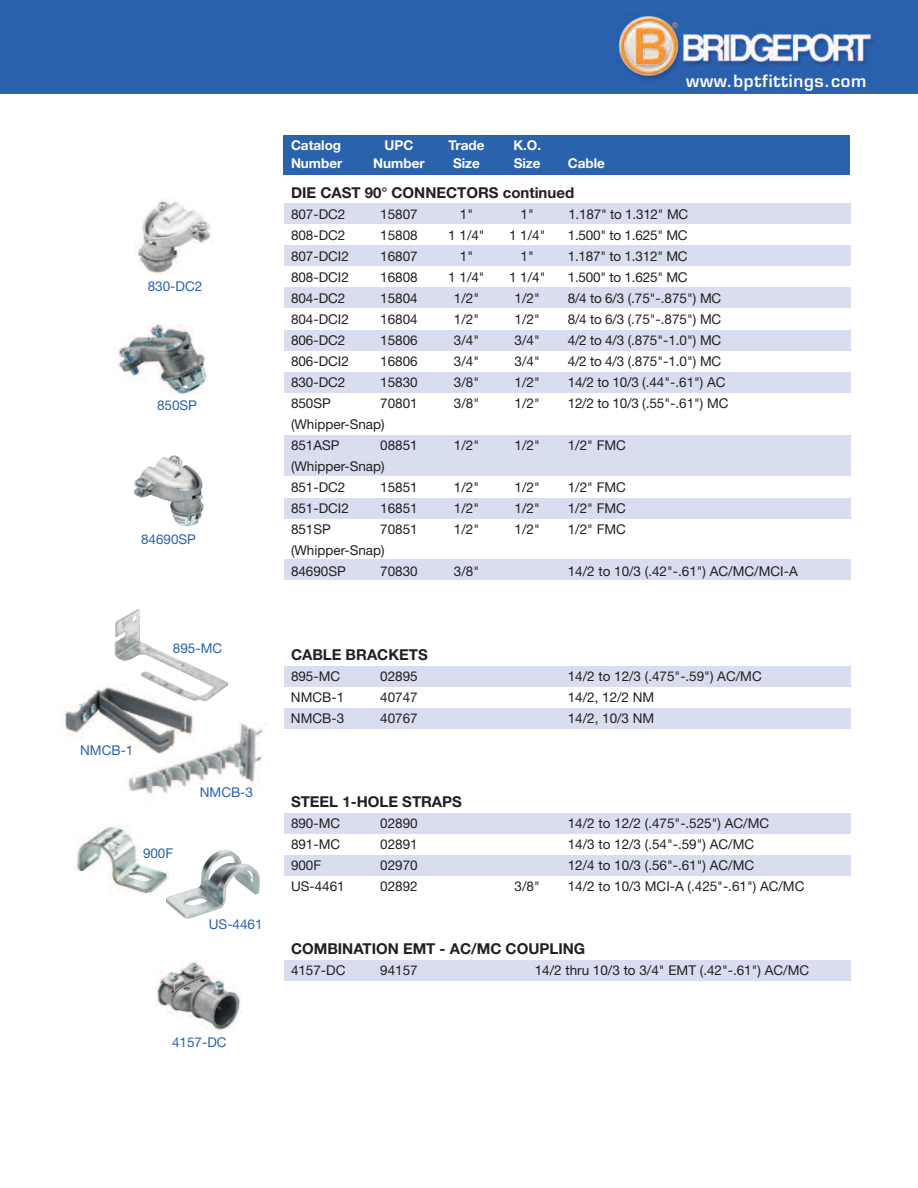
<style>
.page{position:relative;width:918px;height:1188px;background:#fff}
.page>*{position:absolute;margin:0;border:0;box-sizing:border-box;transform-origin:0 0}
.t1{font:600 16.5px "Eurostile";letter-spacing:.045em;color:#fff}
.t2{font:700 15px "Helvetica Neue";color:#231f20}
.t3{font:13.5px/21px "Helvetica Neue";color:#231f20}
.t4{font:13.5px "Helvetica Neue";color:#2b62ae}
.t5{font:700 13.5px "Helvetica Neue";color:#fff}
</style>
<div class="page">
<div style="left:0;top:0;width:918px;height:94px;background:#2b62ae"></div>
<img style="left:618px;top:13px;width:256px;height:67px">
<img style="left:128px;top:722px;width:143px;height:72px">
<img style="left:64px;top:682px;width:130px;height:72px">
<img style="left:114px;top:609px;width:114px;height:92px">
<img style="left:74px;top:826px;width:92px;height:68px">
<img style="left:136px;top:198px;width:77px;height:77px">
<img style="left:118px;top:324px;width:90px;height:70px">
<img style="left:166px;top:849px;width:94px;height:70px">
<img style="left:134px;top:455px;width:70px;height:71px">
<img style="left:155px;top:960px;width:86px;height:70px">
<div style="left:284px;top:135px;width:566px;height:40px;background:#2b62ae"></div>
<div style="left:284px;top:204px;width:566px;height:20px;background:#d8ddef"></div>
<div style="left:284px;top:246px;width:566px;height:20px;background:#d8ddef"></div>
<div style="left:284px;top:288px;width:566px;height:20px;background:#d8ddef"></div>
<div style="left:284px;top:330px;width:566px;height:20px;background:#d8ddef"></div>
<div style="left:284px;top:372px;width:566px;height:20px;background:#d8ddef"></div>
<div style="left:284px;top:498px;width:566px;height:20px;background:#d8ddef"></div>
<div style="left:284px;top:560px;width:566px;height:20px;background:#d8ddef"></div>
<div style="left:284px;top:666px;width:566px;height:20px;background:#d8ddef"></div>
<div style="left:284px;top:708px;width:566px;height:20px;background:#d8ddef"></div>
<div style="left:284px;top:813px;width:566px;height:21px;background:#d8ddef"></div>
<div style="left:284px;top:855px;width:566px;height:21px;background:#d8ddef"></div>
<div style="left:284px;top:961px;width:566px;height:20px;background:#d8ddef"></div>
<div style="left:284px;top:435px;width:566px;height:41px;background:#d8ddef"></div>
<p class="t4" style="left:148px;top:281px;width:56px">830-DC2</p>
<p class="t4" style="left:157px;top:401px;width:41px">850SP</p>
<p class="t4" style="left:141px;top:534px;width:56px">84690SP</p>
<p class="t4" style="left:173px;top:643px;width:51px">895-MC</p>
<p class="t4" style="left:80px;top:745px;width:55px">NMCB-1</p>
<p class="t4" style="left:143px;top:849px;width:32px">900F</p>
<p class="t4" style="left:200px;top:787px;width:55px">NMCB-3</p>
<p class="t4" style="left:209px;top:919px;width:55px">US-4461</p>
<p class="t4" style="left:172px;top:1037px;width:56px">4157-DC</p>
<p class="t1" style="left:686px;top:74px;width:182px">www.bptfittings.com</p>
<p class="t5" style="left:291px;top:140px;width:52px">Catalog</p>
<p class="t5" style="left:385px;top:140px;width:30px">UPC</p>
<p class="t5" style="left:449px;top:140px;width:37px">Trade</p>
<p class="t5" style="left:513px;top:140px;width:29px">K.O.</p>
<p class="t5" style="left:291px;top:158px;width:53px">Number</p>
<p class="t5" style="left:373px;top:158px;width:53px">Number</p>
<p class="t5" style="left:453px;top:158px;width:28px">Size</p>
<p class="t5" style="left:514px;top:158px;width:28px">Size</p>
<p class="t5" style="left:568px;top:158px;width:39px">Cable</p>
<p class="t2" style="left:291px;top:187px;width:285px">DIE CAST 90° CONNECTORS continued</p>
<p class="t3" style="left:291px;top:205px;width:56px">807-DC2</p>
<p class="t3" style="left:380px;top:205px;width:39px">15807</p>
<p class="t3" style="left:460px;top:205px;width:15px">1"</p>
<p class="t3" style="left:521px;top:205px;width:15px">1"</p>
<p class="t3" style="left:568px;top:205px;width:121px">1.187" to 1.312" MC</p>
<p class="t3" style="left:291px;top:226px;width:56px">808-DC2</p>
<p class="t3" style="left:380px;top:226px;width:39px">15808</p>
<p class="t3" style="left:448px;top:226px;width:38px">1 1/4"</p>
<p class="t3" style="left:509px;top:226px;width:38px">1 1/4"</p>
<p class="t3" style="left:568px;top:226px;width:121px">1.500" to 1.625" MC</p>
<p class="t3" style="left:291px;top:247px;width:59px">807-DCI2</p>
<p class="t3" style="left:380px;top:247px;width:39px">16807</p>
<p class="t3" style="left:460px;top:247px;width:15px">1"</p>
<p class="t3" style="left:521px;top:247px;width:15px">1"</p>
<p class="t3" style="left:568px;top:247px;width:121px">1.187" to 1.312" MC</p>
<p class="t3" style="left:291px;top:268px;width:59px">808-DCI2</p>
<p class="t3" style="left:380px;top:268px;width:39px">16808</p>
<p class="t3" style="left:448px;top:268px;width:38px">1 1/4"</p>
<p class="t3" style="left:509px;top:268px;width:38px">1 1/4"</p>
<p class="t3" style="left:568px;top:268px;width:121px">1.500" to 1.625" MC</p>
<p class="t3" style="left:291px;top:289px;width:56px">804-DC2</p>
<p class="t3" style="left:380px;top:289px;width:39px">15804</p>
<p class="t3" style="left:454px;top:289px;width:27px">1/2"</p>
<p class="t3" style="left:515px;top:289px;width:27px">1/2"</p>
<p class="t3" style="left:568px;top:289px;width:155px">8/4 to 6/3 (.75"-.875") MC</p>
<p class="t3" style="left:291px;top:310px;width:59px">804-DCI2</p>
<p class="t3" style="left:380px;top:310px;width:39px">16804</p>
<p class="t3" style="left:454px;top:310px;width:27px">1/2"</p>
<p class="t3" style="left:515px;top:310px;width:27px">1/2"</p>
<p class="t3" style="left:568px;top:310px;width:155px">8/4 to 6/3 (.75"-.875") MC</p>
<p class="t3" style="left:291px;top:331px;width:56px">806-DC2</p>
<p class="t3" style="left:380px;top:331px;width:39px">15806</p>
<p class="t3" style="left:454px;top:331px;width:27px">3/4"</p>
<p class="t3" style="left:515px;top:331px;width:27px">3/4"</p>
<p class="t3" style="left:568px;top:331px;width:155px">4/2 to 4/3 (.875"-1.0") MC</p>
<p class="t3" style="left:291px;top:352px;width:59px">806-DCI2</p>
<p class="t3" style="left:380px;top:352px;width:39px">16806</p>
<p class="t3" style="left:454px;top:352px;width:27px">3/4"</p>
<p class="t3" style="left:515px;top:352px;width:27px">3/4"</p>
<p class="t3" style="left:568px;top:352px;width:155px">4/2 to 4/3 (.875"-1.0") MC</p>
<p class="t3" style="left:291px;top:373px;width:56px">830-DC2</p>
<p class="t3" style="left:380px;top:373px;width:39px">15830</p>
<p class="t3" style="left:454px;top:373px;width:27px">3/8"</p>
<p class="t3" style="left:515px;top:373px;width:27px">1/2"</p>
<p class="t3" style="left:568px;top:373px;width:159px">14/2 to 10/3 (.44"-.61") AC</p>
<p class="t3" style="left:291px;top:394px;width:41px">850SP</p>
<p class="t3" style="left:380px;top:394px;width:39px">70801</p>
<p class="t3" style="left:454px;top:394px;width:27px">3/8"</p>
<p class="t3" style="left:515px;top:394px;width:27px">1/2"</p>
<p class="t3" style="left:568px;top:394px;width:162px">12/2 to 10/3 (.55"-.61") MC</p>
<p class="t3" style="left:291px;top:415px;width:95px">(Whipper-Snap)<br>851ASP</p>
<p class="t3" style="left:380px;top:436px;width:39px">08851</p>
<p class="t3" style="left:454px;top:436px;width:27px">1/2"</p>
<p class="t3" style="left:515px;top:436px;width:27px">1/2"</p>
<p class="t3" style="left:568px;top:436px;width:60px">1/2" FMC</p>
<p class="t3" style="left:291px;top:457px;width:95px">(Whipper-Snap)<br>851-DC2</p>
<p class="t3" style="left:380px;top:478px;width:39px">15851</p>
<p class="t3" style="left:454px;top:478px;width:27px">1/2"</p>
<p class="t3" style="left:515px;top:478px;width:27px">1/2"</p>
<p class="t3" style="left:568px;top:478px;width:60px">1/2" FMC</p>
<p class="t3" style="left:291px;top:499px;width:59px">851-DCI2</p>
<p class="t3" style="left:380px;top:499px;width:39px">16851</p>
<p class="t3" style="left:454px;top:499px;width:27px">1/2"</p>
<p class="t3" style="left:515px;top:499px;width:27px">1/2"</p>
<p class="t3" style="left:568px;top:499px;width:60px">1/2" FMC</p>
<p class="t3" style="left:291px;top:520px;width:41px">851SP</p>
<p class="t3" style="left:380px;top:520px;width:39px">70851</p>
<p class="t3" style="left:454px;top:520px;width:27px">1/2"</p>
<p class="t3" style="left:515px;top:520px;width:27px">1/2"</p>
<p class="t3" style="left:568px;top:520px;width:60px">1/2" FMC</p>
<p class="t3" style="left:291px;top:541px;width:95px">(Whipper-Snap)<br>84690SP</p>
<p class="t3" style="left:380px;top:562px;width:39px">70830</p>
<p class="t3" style="left:454px;top:562px;width:27px">3/8"</p>
<p class="t3" style="left:568px;top:562px;width:231px">14/2 to 10/3 (.42"-.61") AC/MC/MCI-A</p>
<p class="t2" style="left:291px;top:649px;width:138px">CABLE BRACKETS</p>
<p class="t3" style="left:291px;top:667px;width:51px">895-MC</p>
<p class="t3" style="left:380px;top:667px;width:39px">02895</p>
<p class="t3" style="left:568px;top:667px;width:196px">14/2 to 12/3 (.475"-.59") AC/MC</p>
<p class="t3" style="left:291px;top:688px;width:55px">NMCB-1</p>
<p class="t3" style="left:380px;top:688px;width:39px">40747</p>
<p class="t3" style="left:568px;top:688px;width:88px">14/2, 12/2 NM</p>
<p class="t3" style="left:291px;top:709px;width:55px">NMCB-3</p>
<p class="t3" style="left:380px;top:709px;width:39px">40767</p>
<p class="t3" style="left:568px;top:709px;width:88px">14/2, 10/3 NM</p>
<p class="t2" style="left:291px;top:796px;width:172px">STEEL 1-HOLE STRAPS</p>
<p class="t3" style="left:291px;top:814px;width:51px">890-MC</p>
<p class="t3" style="left:380px;top:814px;width:39px">02890</p>
<p class="t3" style="left:568px;top:814px;width:203px">14/2 to 12/2 (.475"-.525") AC/MC</p>
<p class="t3" style="left:291px;top:835px;width:51px">891-MC</p>
<p class="t3" style="left:380px;top:835px;width:39px">02891</p>
<p class="t3" style="left:568px;top:835px;width:188px">14/3 to 12/3 (.54"-.59") AC/MC</p>
<p class="t3" style="left:291px;top:856px;width:32px">900F</p>
<p class="t3" style="left:380px;top:856px;width:39px">02970</p>
<p class="t3" style="left:568px;top:856px;width:188px">12/4 to 10/3 (.56"-.61") AC/MC</p>
<p class="t3" style="left:291px;top:877px;width:55px">US-4461</p>
<p class="t3" style="left:380px;top:877px;width:39px">02892</p>
<p class="t3" style="left:515px;top:877px;width:27px">3/8"</p>
<p class="t3" style="left:568px;top:877px;width:238px">14/2 to 10/3 MCI-A (.425"-.61") AC/MC</p>
<p class="t2" style="left:291px;top:943px;width:296px">COMBINATION EMT - AC/MC COUPLING</p>
<p class="t3" style="left:291px;top:961px;width:56px">4157-DC</p>
<p class="t3" style="left:380px;top:961px;width:39px">94157</p>
<p class="t3" style="left:535px;top:961px;width:276px">14/2 thru 10/3 to 3/4" EMT (.42"-.61") AC/MC</p>
</div>
